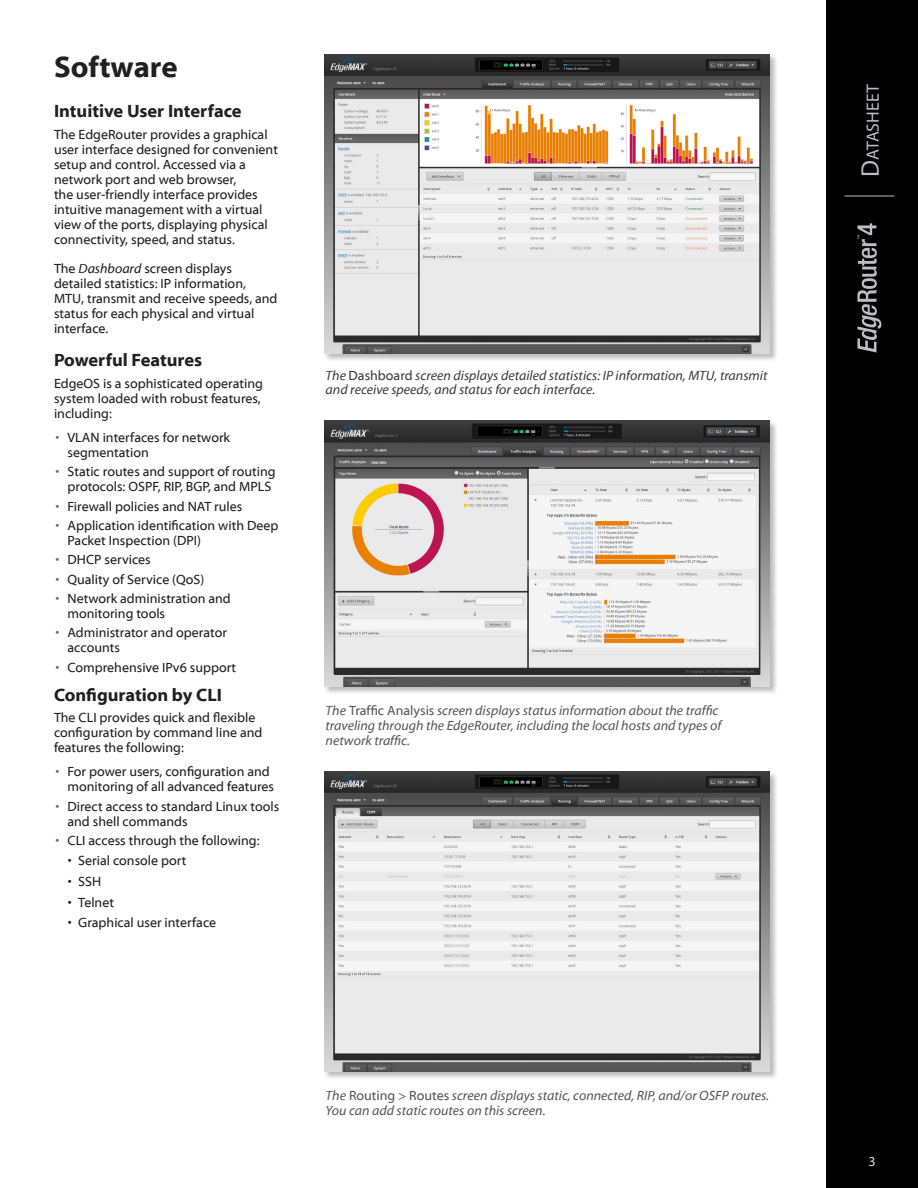
<style>
.page{position:relative;width:918px;height:1188px;background:#fff}
.page>*{position:absolute;margin:0;border:0;box-sizing:border-box;transform-origin:0 0}
.Heading_1{font:700 30px "Myriad Web Pro";color:#231f20}
.Heading_2{font:700 18px "Myriad Web Pro";color:#231f20}
.Datasheet{font:17.85px "Myriad Pro";color:#bcbdc0}
.Body{font:13.5px/15px "Myriad Web Pro";color:#231f20}
.Datacode{font:italic 13.5px/15px "Myriad Web Pro";color:#57585a}
.t1{font:italic 13.5px/13.5px "Myriad Web Pro";color:#3e3e3f}
.PageNumber{font:13.5px "Myriad Web Pro";color:#d1d2d4}
.s1{font-style:italic}
.s2{color:#6c6d70}
.s3{font-style:normal}
.s4{font-size:25.5px}
</style>
<div class="page">
<div style="left:826px;top:0;width:92px;height:1188px;background:#000001"></div>
<hr style="left:845px;top:196px;width:49px;height:1px;background:#bcbdc0">
<svg style="left:857px;top:223px;width:24px;height:129px"></svg>
<div style="left:324px;top:54px;width:454px;height:308px;background:#231f20;opacity:.3"></div>
<img style="left:324px;top:54px;width:446px;height:299px">
<div style="left:324px;top:421px;width:454px;height:274px;background:#231f20;opacity:.3"></div>
<img style="left:324px;top:421px;width:446px;height:265px">
<div style="left:324px;top:772px;width:454px;height:308px;background:#231f20;opacity:.3"></div>
<img style="left:324px;top:772px;width:446px;height:299px">
<p class="Heading_1" style="left:54px;top:50px;width:125px">Software</p>
<p class="Heading_2" style="left:54px;top:101px;width:189px">Intuitive User Interface</p>
<p class="Body" style="left:54px;top:127px;width:226px">The EdgeRouter provides a graphical user interface designed for convenient setup and control. Accessed via a network port and web browser,<br>the user-friendly interface provides intuitive management with a virtual view of the ports, displaying physical connectivity, speed, and status.</p>
<p class="Body" style="left:54px;top:261px;width:225px">The <span class="s1">Dashboard</span> screen displays detailed statistics: IP information,<br>MTU, transmit and receive speeds, and status for each physical and virtual interface.</p>
<p class="Heading_2" style="left:54px;top:350px;width:150px">Powerful Features</p>
<p class="Body" style="left:54px;top:376px;width:210px">EdgeOS is a sophisticated operating system loaded with robust features, including:</p>
<p class="Body" style="left:68px;top:430px;width:164px;text-indent:-12px"><span class="s2">•</span> VLAN interfaces for network segmentation</p>
<p class="Body" style="left:56px;top:465px;width:222px;text-align:center"><span class="s2">•</span> Static routes and support of routing protocols: OSPF, RIP, BGP, and MPLS</p>
<p class="Body" style="left:56px;top:499px;width:188px"><span class="s2">•</span> Firewall policies and NAT rules</p>
<p class="Body" style="left:68px;top:518px;width:212px;text-indent:-12px"><span class="s2">•</span> Application identification with Deep<br>Packet Inspection (DPI)</p>
<p class="Body" style="left:56px;top:553px;width:97px"><span class="s2">•</span> DHCP services</p>
<p class="Body" style="left:56px;top:572px;width:150px"><span class="s2">•</span> Quality of Service (QoS)</p>
<p class="Body" style="left:68px;top:591px;width:165px;text-indent:-12px"><span class="s2">•</span> Network administration and monitoring tools</p>
<p class="Body" style="left:68px;top:625px;width:161px;text-indent:-12px"><span class="s2">•</span> Administrator and operator accounts</p>
<p class="Body" style="left:56px;top:660px;width:182px"><span class="s2">•</span> Comprehensive IPv6 support</p>
<p class="Heading_2" style="left:54px;top:685px;width:170px">Configuration by CLI</p>
<p class="Body" style="left:54px;top:711px;width:210px">The CLI provides quick and flexible configuration by command line and features the following:</p>
<p class="Body" style="left:68px;top:765px;width:208px;text-indent:-12px"><span class="s2">•</span> For power users, configuration and monitoring of all advanced features</p>
<p class="Body" style="left:68px;top:799px;width:213px;text-indent:-12px"><span class="s2">•</span> Direct access to standard Linux tools and shell commands</p>
<p class="Body" style="left:56px;top:833px;width:206px"><span class="s2">•</span> CLI access through the following:</p>
<p class="Body" style="left:68px;top:854px;width:120px">• Serial console port</p>
<p class="Body" style="left:68px;top:874px;width:35px">• SSH</p>
<p class="Body" style="left:68px;top:895px;width:48px">• Telnet</p>
<p class="Body" style="left:68px;top:915px;width:150px">• Graphical user interface</p>
<p class="t1" style="left:326px;top:370px;width:443px">The <span class="s3">Dashboard</span> screen displays detailed statistics: IP information, MTU, transmit and receive speeds, and status for each interface.</p>
<p class="Datacode" style="left:326px;top:703px;width:397px">The <span class="s3">Traffic Analysis</span> screen displays status information about the traffic traveling through the EdgeRouter, including the local hosts and types of network traffic.</p>
<p class="Datacode" style="left:326px;top:1088px;width:445px">The <span class="s3">Routing &gt; Routes</span> screen displays static, connected, RIP, and/or OSFP routes.<br>You can add static routes on this screen.</p>
<p class="Datasheet" style="left:862px;top:177px;width:94px;rotate:-90deg"><span class="s4">D</span>atasheet</p>
<p class="PageNumber" style="left:869px;top:1154px;width:9px">3</p>
</div>
